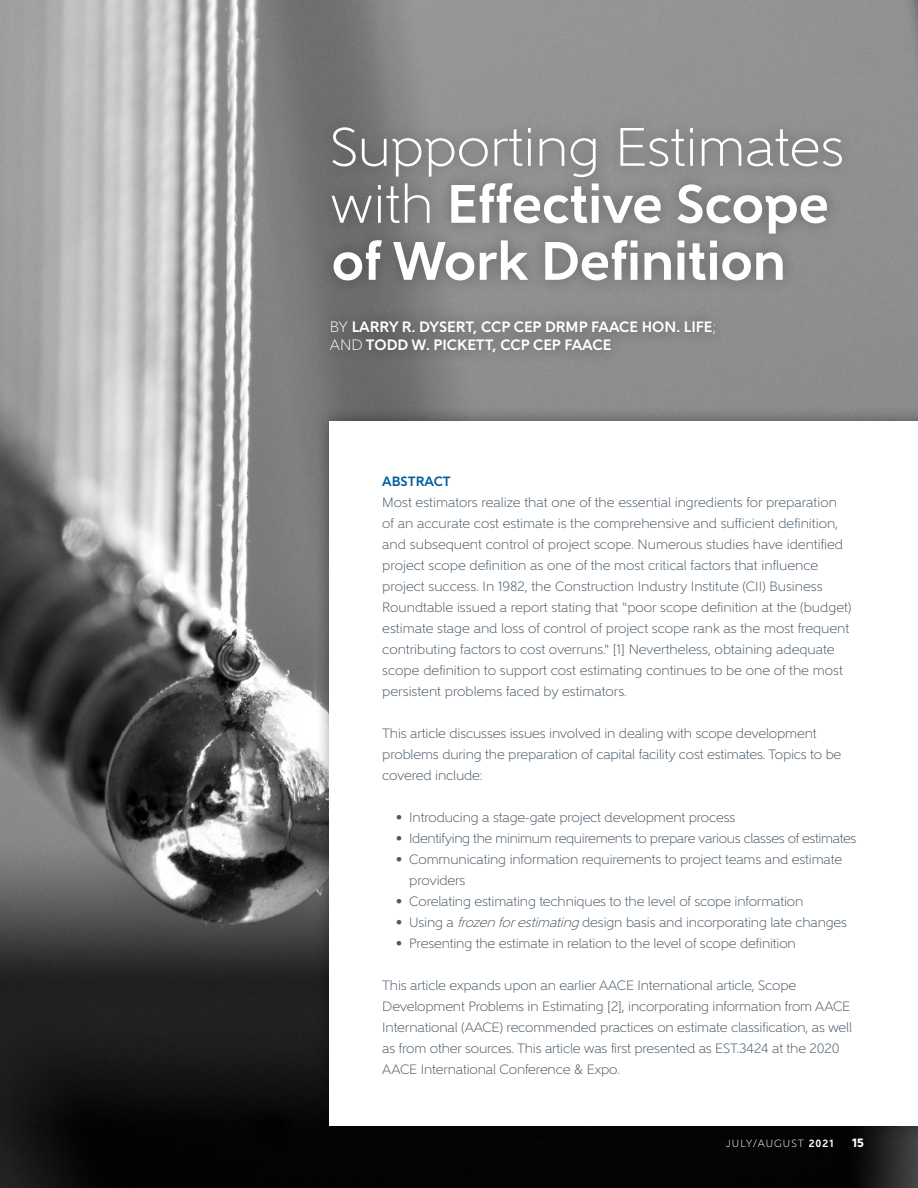
<style>
.page{position:relative;width:918px;height:1188px;background:#fff}
.page>*{position:absolute;margin:0;border:0;box-sizing:border-box;transform-origin:0 0}
.t1{font:700 54px/57px "Gentleman 800";color:#fff}
.t2{font:300 54px "Gentleman 400";color:#fff}
.t3{font:700 15px/18px "Gentleman 800";color:#fff}
.t4{font:300 13.5px/21px "Gentleman 400";letter-spacing:-.01em;color:#485865}
.t5{font:700 13.5px "Gentleman 800";color:#005f9e}
.t6{font:800 12px "Gentleman 900";color:#fff}
.t7{font:300 10.5px "Gentleman 400";letter-spacing:.1em;color:#fff}
.s1{font-family:"Gentleman 400";font-weight:300}
.s2{font-style:italic}
.s3{font-family:"Gentleman 800";font-weight:700}
</style>
<div class="page">
<img style="left:0;top:0;width:918px;height:1188px">
<div style="left:315px;top:406px;width:603px;height:735px;background:#000;opacity:.4"></div>
<div style="left:330px;top:421px;width:588px;height:705px;background:#fff"></div>
<div style="left:319px;top:113px;width:537px;height:182px;background:#000;opacity:.3"></div>
<div style="left:317px;top:308px;width:411px;height:57px;background:#000;opacity:.4"></div>
<h1 class="t2" style="left:330px;top:115px;width:516px">Supporting Estimates</h1>
<h1 class="t1" style="left:330px;top:175px;width:500px"><span class="s1">with</span> Effective Scope of Work Definition</h1>
<p class="t3" style="left:330px;top:318px;width:388px"><span class="s1">BY</span> LARRY R. DYSERT, CCP CEP DRMP FAACE HON. LIFE<span class="s1">;<br>AND</span> TODD W. PICKETT, CCP CEP FAACE</p>
<p class="t5" style="left:382px;top:473px;width:70px">ABSTRACT</p>
<p class="t4" style="left:382px;top:492px;width:471px">Most estimators realize that one of the essential ingredients for preparation of an accurate cost estimate is the comprehensive and sufficient definition, and subsequent control of project scope. Numerous studies have identified project scope definition as one of the most critical factors that influence project success. In 1982, the Construction Industry Institute (CII) Business Roundtable issued a report stating that “poor scope definition at the (budget) estimate stage and loss of control of project scope rank as the most frequent contributing factors to cost overruns." [1] Nevertheless, obtaining adequate scope definition to support cost estimating continues to be one of the most persistent problems faced by estimators.</p>
<p class="t4" style="left:382px;top:723px;width:461px">This article discusses issues involved in dealing with scope development problems during the preparation of capital facility cost estimates. Topics to be covered include:</p>
<p class="t4" style="left:396px;top:807px;width:341px">• Introducing a stage-gate project development process</p>
<p class="t4" style="left:396px;top:828px;width:462px">• Identifying the minimum requirements to prepare various classes of estimates</p>
<p class="t4" style="left:409px;top:849px;width:434px;text-indent:-14px">• Communicating information requirements to project teams and estimate providers</p>
<p class="t4" style="left:396px;top:891px;width:409px">• Corelating estimating techniques to the level of scope information</p>
<p class="t4" style="left:396px;top:912px;width:453px">• Using a <span class="s2">frozenforestimating</span>design basis and incorporating late changes</p>
<p class="t4" style="left:396px;top:933px;width:402px">• Presenting the estimate in relation to the level of scope definition</p>
<p class="t4" style="left:382px;top:975px;width:471px">This article expands upon an earlier AACE International article, Scope Development Problems in Estimating [2], incorporating information from AACE International (AACE) recommended practices on estimate classification, as well as from other sources. This article was first presented as EST.3424 at the 2020<br>AACE International Conference &amp; Expo.</p>
<p class="t7" style="left:726px;top:1137px;width:109px">JULY/AUGUST <span class="s3">2021</span></p>
<p class="t6" style="left:852px;top:1135px;width:13px">15</p>
</div>
